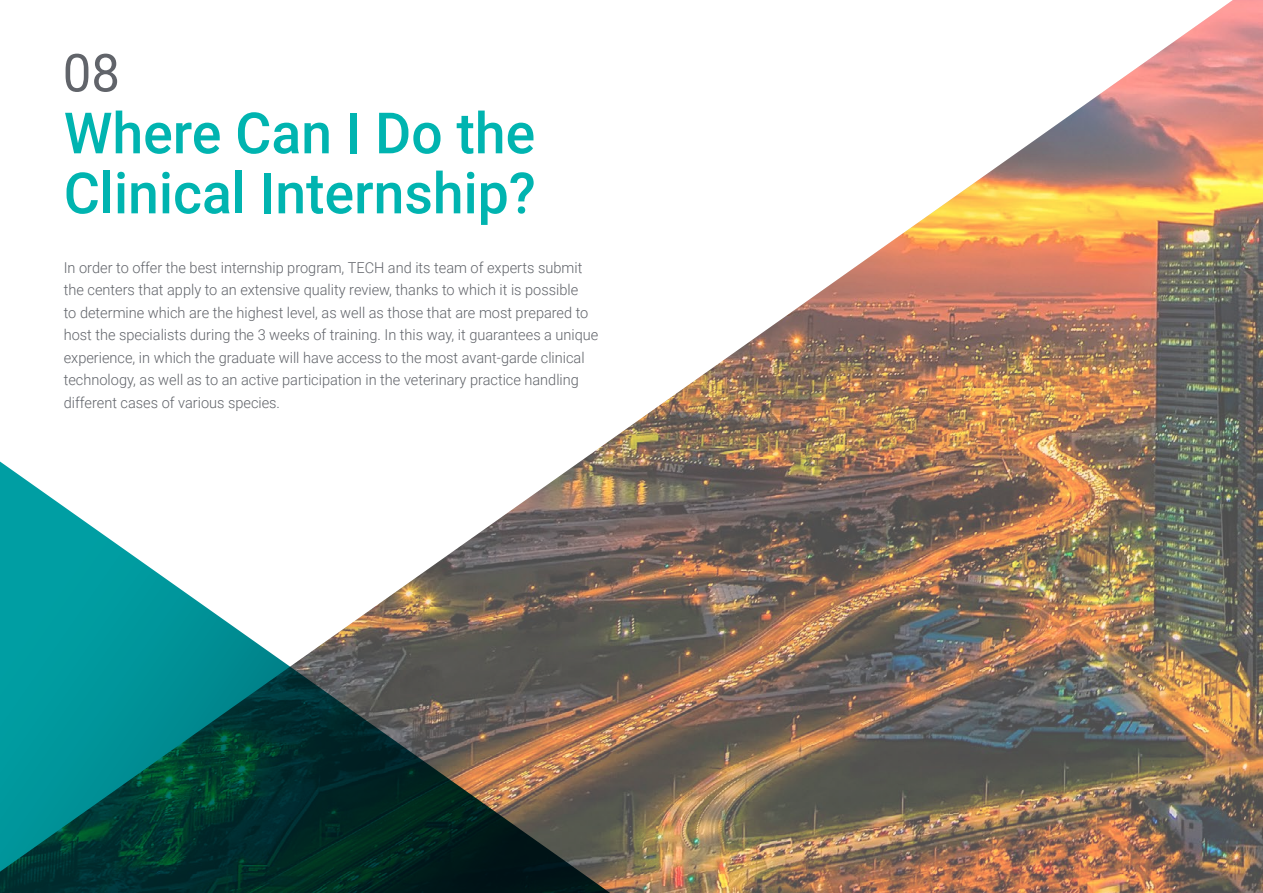
<style>
.page{position:relative;width:1263px;height:893px;background:#fff}
.page>*{position:absolute;margin:0;border:0;box-sizing:border-box;transform-origin:0 0}
.t1{font:500 57px/60px "Roboto";color:#00b4b0}
.t2{font:52.5px "Roboto";color:#61646a}
.t3{font:300 15px/22.5px "Roboto";color:#61646a}
</style>
<div class="page">
<img style="left:602px;top:0;width:661px;height:893px">
<svg style="left:0;top:446px;width:640px;height:447px"></svg>
<h2 class="t2" style="left:63px;top:36px;width:59px">08</h2>
<h1 class="t1" style="left:64px;top:101px;width:473px">Where Can I Do the<br>Clinical Internship?</h1>
<p class="t3" style="left:64px;top:255px;width:536px">In order to offer the best internship program, TECH and its team of experts submit the centers that apply to an extensive quality review, thanks to which it is possible<br>to determine which are the highest level, as well as those that are most prepared to host the specialists during the 3 weeks of training. In this way, it guarantees a unique experience, in which the graduate will have access to the most avant-garde clinical technology, as well as to an active participation in the veterinary practice handling different cases of various species.</p>
</div>
